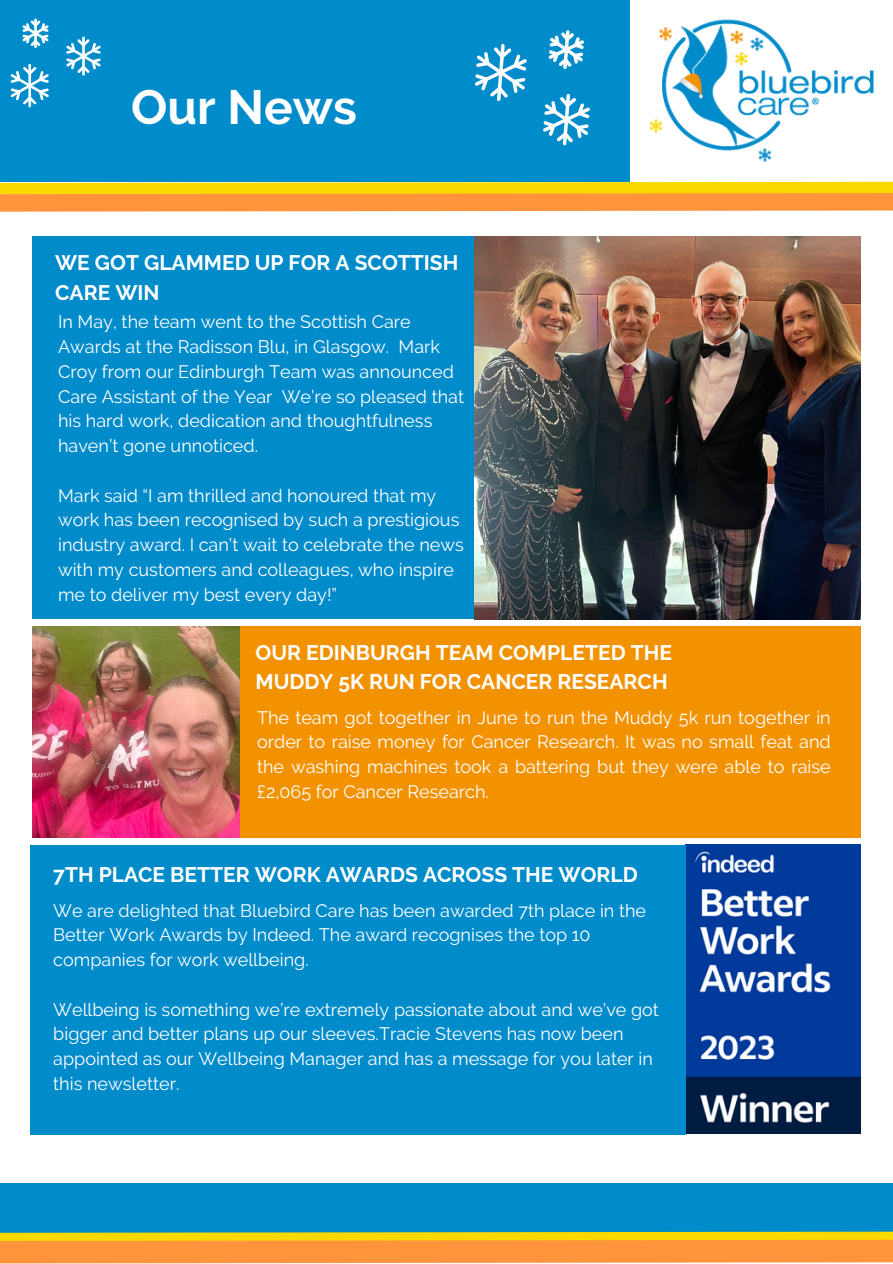
<style>
.page{position:relative;width:893px;height:1264px;background:#fff}
.page>*{position:absolute;margin:0;border:0;box-sizing:border-box;transform-origin:0 0}
.t1{font:700 48px "Raleway";color:#fff}
.t2{font:700 21px/29.2px "Raleway";color:#fff}
.t3{font:700 19.5px "Raleway";color:#fff}
.t4{font:18px/24.8px "Raleway";color:#fff}
</style>
<div class="page">
<div style="left:0;top:0;width:629px;height:182px;background:#008bcb"></div>
<svg style="left:0;top:181px;width:892px;height:31px;background:#f6b233"></svg>
<div style="left:0;top:1183px;width:892px;height:60px;background:#008bcb"></div>
<svg style="left:0;top:1231px;width:892px;height:32px;background:#f3a534"></svg>
<img style="left:629px;top:0;width:245px;height:181px">
<hr style="left:28px;top:64px;width:3px;height:23px;background:#fff">
<hr style="left:28px;top:84px;width:3px;height:23px;background:#fff">
<svg style="left:11px;top:67px;width:38px;height:37px"></svg>
<hr style="left:82px;top:37px;width:3px;height:20px;background:#fff">
<hr style="left:82px;top:55px;width:3px;height:21px;background:#fff">
<svg style="left:66px;top:39px;width:34px;height:34px"></svg>
<hr style="left:34px;top:19px;width:3px;height:16px;background:#fff">
<hr style="left:34px;top:32px;width:3px;height:16px;background:#fff">
<svg style="left:22px;top:20px;width:27px;height:26px"></svg>
<svg style="left:475px;top:44px;width:52px;height:57px"></svg>
<svg style="left:543px;top:94px;width:47px;height:52px"></svg>
<svg style="left:548px;top:30px;width:36px;height:39px"></svg>
<img style="left:474px;top:236px;width:386px;height:383px">
<div style="left:33px;top:236px;width:441px;height:383px;background:#008bcb"></div>
<img style="left:33px;top:626px;width:207px;height:211px">
<div style="left:240px;top:626px;width:620px;height:212px;background:#f39200"></div>
<img style="left:686px;top:844px;width:174px;height:288px">
<div style="left:31px;top:844px;width:655px;height:290px;background:#008bcb"></div>
<p class="t1" style="left:131px;top:78px;width:227px">Our News</p>
<p class="t2" style="left:55px;top:248px;width:404px">WE GOT GLAMMED UP FOR A SCOTTISH</p>
<p class="t2" style="left:55px;top:277px;width:106px">CARE WIN</p>
<p class="t4" style="left:58px;top:309px;width:407px">In May, the team went to the Scottish Care Awards at the Radisson Blu, in Glasgow. Mark Croy from our Edinburgh Team was announced Care Assistant of the Year We’re so pleased that his hard work, dedication and thoughtfulness haven’t gone unnoticed.</p>
<p class="t4" style="left:58px;top:483px;width:407px">Mark said “I am thrilled and honoured that my work has been recognised by such a prestigious industry award. I can’t wait to celebrate the news with my customers and colleagues, who inspire me to deliver my best every day!”</p>
<p class="t3" style="left:267px;top:265px;width:200px">HEART FOUNDATION</p>
<p class="t2" style="left:255px;top:638px;width:418px">OUR EDINBURGH TEAM COMPLETED THE<br>MUDDY 5K RUN FOR CANCER RESEARCH</p>
<p class="t4" style="left:257px;top:705px;width:575px;text-align:justify">The team got together in June to run the Muddy 5k run together in order to raise money for Cancer Research. It was no small feat and the washing machines took a battering but they were able to raise £2,065 for Cancer Research.</p>
<p class="t2" style="left:53px;top:860px;width:586px">7TH PLACE BETTER WORK AWARDS ACROSS THE WORLD</p>
<p class="t4" style="left:53px;top:897px;width:594px">We are delighted that Bluebird Care has been awarded 7th place in the<br>Better Work Awards by Indeed. The award recognises the top 10 companies for work wellbeing.</p>
<p class="t4" style="left:53px;top:996px;width:607px">Wellbeing is something we’re extremely passionate about and we’ve got bigger and better plans up our sleeves.Tracie Stevens has now been appointed as our Wellbeing Manager and has a message for you later in this newsletter.</p>
</div>
